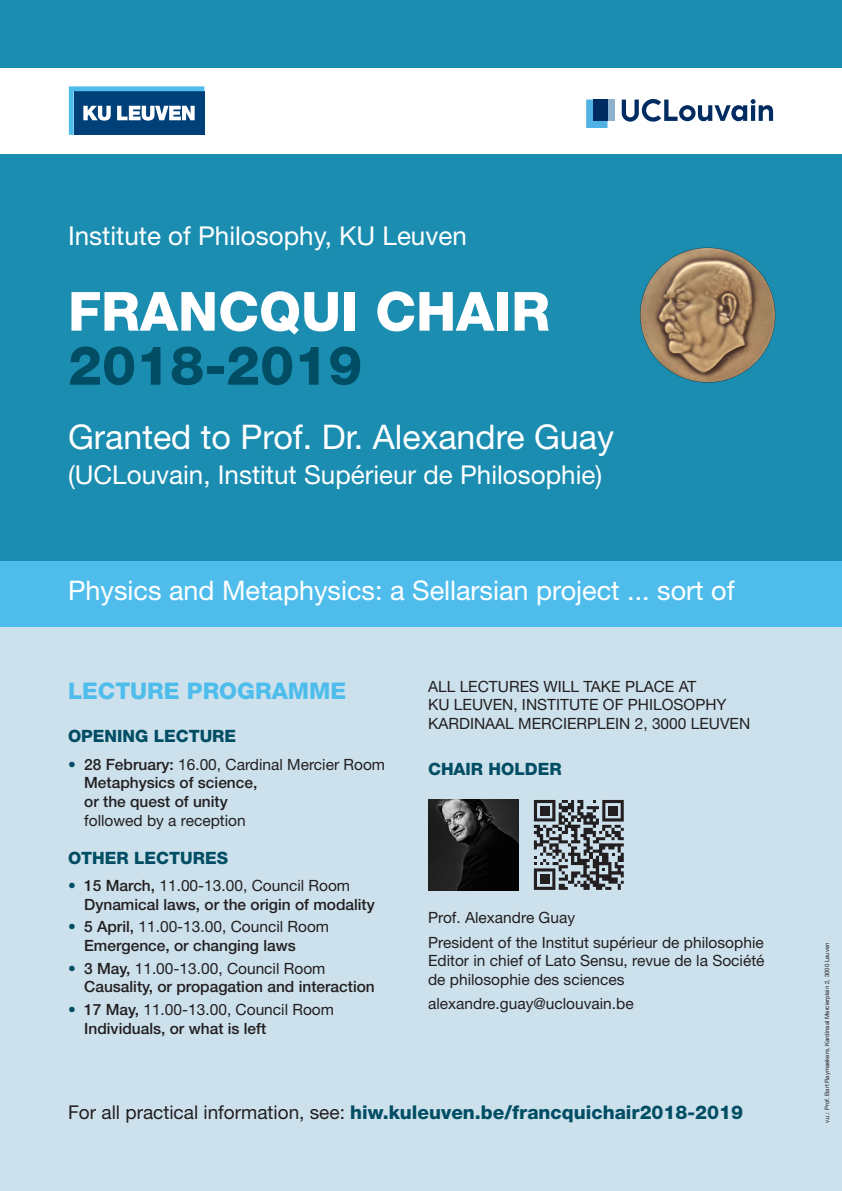
<style>
.page{position:relative;width:842px;height:1191px;background:#cce1ec}
.page>*{position:absolute;margin:0;border:0;box-sizing:border-box;transform-origin:0 0}
.t1{font:800 54px/54px "Helvetica Neue LT Std";color:#fff}
.t2{font:34px "Helvetica Neue LT Std";color:#fff}
.t3{font:27px "Helvetica Neue LT Std";color:#fff}
.t4{font:26px "Helvetica Neue LT Std";color:#fff}
.t5{font:800 23px "Helvetica Neue LT Std";color:#4fbdec}
.t6{font:800 19px "Helvetica Neue LT Std";color:#004d64}
.t7{font:800 17px "Helvetica Neue LT Std";color:#004d64}
.t8{font:500 15.5px/18.6px "Helvetica Neue LT Std";color:#231f20}
.t9{font:15.5px/18.6px "Helvetica Neue LT Std";color:#231f20}
.t10{font:6px "Helvetica Neue LT Std";color:#231f20}
.s1{color:#004d64}
.s2{font-weight:400;color:#004d64}
.s3{font-weight:400}
.s4{font-weight:400;color:#231f20}
</style>
<div class="page">
<div style="left:0;top:0;width:842px;height:71px;background:#1b8db0"></div>
<div style="left:0;top:150px;width:842px;height:431px;background:#1b8db0"></div>
<div style="left:0;top:68px;width:842px;height:85px;background:#fff"></div>
<svg style="left:69px;top:86px;width:135px;height:49px;background:#346f9e"></svg>
<div style="left:607px;top:100px;width:8px;height:21px;background:#8db0cd"></div>
<svg style="left:586px;top:100px;width:21px;height:28px"></svg>
<div style="left:593px;top:100px;width:14px;height:21px;background:#002c62"></div>
<svg style="left:622px;top:99px;width:151px;height:23px"></svg>
<img style="left:640px;top:247px;width:136px;height:136px">
<div style="left:0;top:561px;width:842px;height:65px;background:#4fbdec"></div>
<img style="left:428px;top:799px;width:91px;height:91px">
<svg style="left:534px;top:800px;width:90px;height:90px"></svg>
<p class="t4" style="left:68px;top:227px;width:400px">Institute of Philosophy, KU Leuven</p>
<p class="t1" style="left:68px;top:285px;width:484px">FRANCQUI CHAIR<br><span class="s1">2018-2019</span></p>
<p class="t2" style="left:68px;top:425px;width:547px">Granted to Prof. Dr. Alexandre Guay</p>
<p class="t4" style="left:68px;top:466px;width:536px">(UCLouvain, Institut Supérieur de Philosophie)</p>
<p class="t3" style="left:68px;top:580px;width:668px">Physics and Metaphysics: a Sellarsian project ... sort of</p>
<p class="t5" style="left:68px;top:677px;width:280px">LECTURE PROGRAMME</p>
<p class="t7" style="left:68px;top:726px;width:170px">OPENING LECTURE</p>
<p class="t8" style="left:84px;top:757px;width:302px;text-indent:-16px"><span class="s2">•</span> 28 February: <span class="s3">16.00, Cardinal Mercier Room<br></span>Metaphysics of science,<br>or the quest of unity<br><span class="s3">followed by a reception</span></p>
<p class="t7" style="left:68px;top:848px;width:161px">OTHER LECTURES</p>
<p class="t8" style="left:84px;top:878px;width:292px;text-indent:-16px"><span class="s2">•</span> 15 March, <span class="s3">11.00-13.00, Council Room<br></span>Dynamical laws, or the origin of modality</p>
<p class="t8" style="left:84px;top:919px;width:246px;text-indent:-16px"><span class="s2">•</span> 5 April, <span class="s3">11.00-13.00, Council Room<br></span>Emergence, or changing laws</p>
<p class="t8" style="left:84px;top:960px;width:292px;text-indent:-16px"><span class="s2">•</span> 3 May, <span class="s3">11.00-13.00, Council Room<br></span>Causality, or propagation and interaction</p>
<p class="t8" style="left:84px;top:1002px;width:251px;text-indent:-16px"><span class="s2">•</span> 17 May, <span class="s3">11.00-13.00, Council Room<br></span>Individuals, or what is left</p>
<p class="t9" style="left:428px;top:678px;width:270px">ALL LECTURES WILL TAKE PLACE AT</p>
<p class="t9" style="left:428px;top:697px;width:300px">KU LEUVEN, INSTITUTE OF PHILOSOPHY</p>
<p class="t9" style="left:428px;top:716px;width:324px">KARDINAAL MERCIERPLEIN 2, 3000 LEUVEN</p>
<p class="t7" style="left:428px;top:759px;width:135px">CHAIR HOLDER</p>
<p class="t9" style="left:428px;top:910px;width:148px">Prof. Alexandre Guay</p>
<p class="t9" style="left:428px;top:934px;width:337px">President of the Institut supérieur de philosophie</p>
<p class="t9" style="left:428px;top:953px;width:338px">Editor in chief of Lato Sensu, revue de la Société de philosophie des sciences</p>
<p class="t9" style="left:428px;top:996px;width:207px">alexandre.guay@uclouvain.be</p>
<p class="t6" style="left:68px;top:1101px;width:677px"><span class="s4">For all practical information, see:</span> hiw.kuleuven.be/francquichair2018-2019</p>
<p class="t10" style="left:825px;top:1123px;width:182px;rotate:-90deg">v.u.: Prof. Bart Raymaekers, Kardinaal Mercierplein 2, 3000 Leuven</p>
</div>
